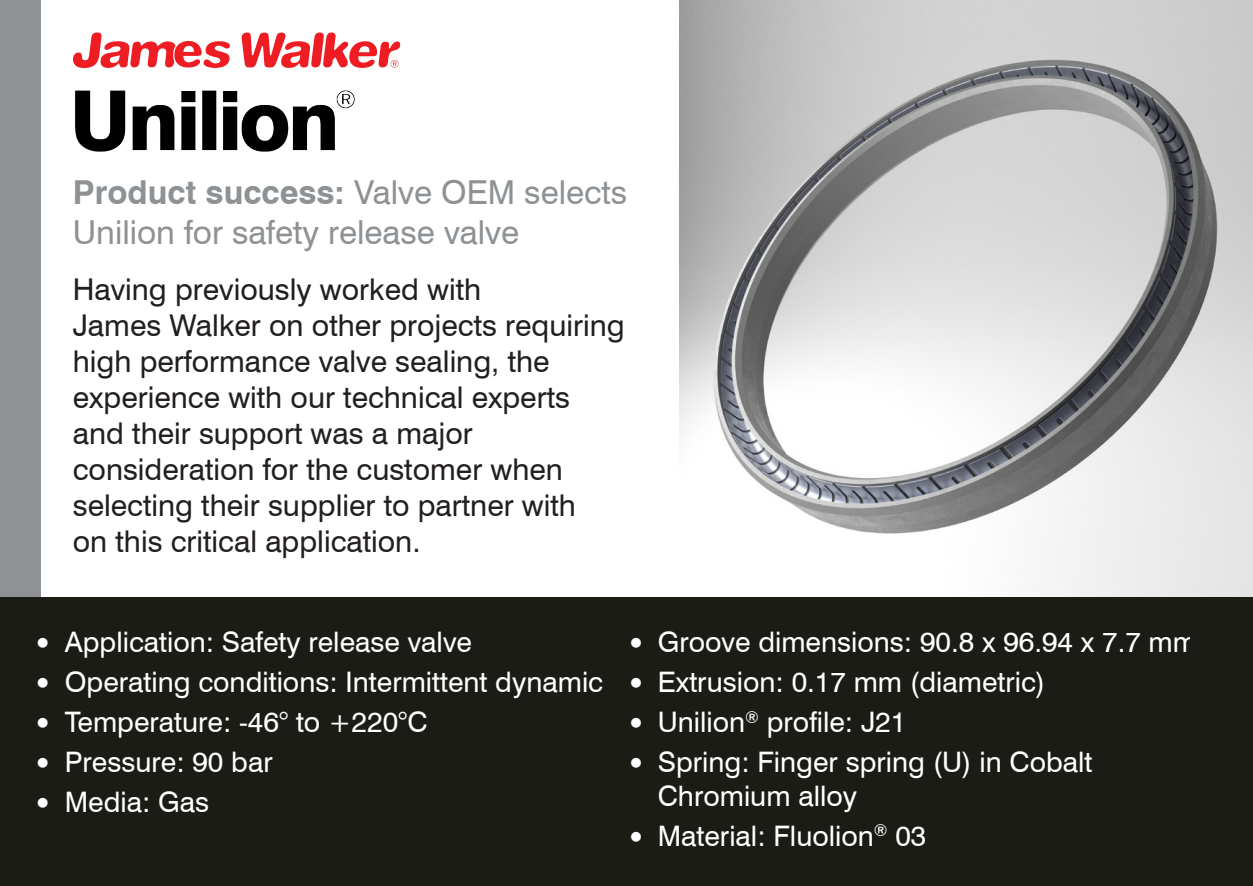
<style>
.page{position:relative;width:1253px;height:886px;background:#fff}
.page>*{position:absolute;margin:0;border:0;box-sizing:border-box;transform-origin:0 0}
.t1{font:700 33px "Swiss 721 BT";color:#8e9295}
.t2{font:33px "Swiss 721 BT";color:#8e9295}
.t3{font:30px/36px "Swiss 721 BT";color:#231f20}
.t4{font:28.2px "Swiss 721 BT";color:#fff}
.s1{font-weight:400}
.s2{color:#1c1c16}
</style>
<div class="page">
<img style="left:678px;top:0;width:575px;height:598px">
<img style="left:75px;top:43px;width:326px;height:109px">
<div style="left:0;top:0;width:41px;height:598px;background:#8e9295"></div>
<svg style="left:73px;top:32px;width:327px;height:38px"></svg>
<div style="left:0;top:598px;width:1253px;height:288px;background:#1c1c17"></div>
<img style="left:1248px;top:13px;width:5px;height:293px">
<p class="t1" style="left:73px;top:173px;width:556px">Product success: <span class="s1">Valve OEM selects</span></p>
<p class="t2" style="left:73px;top:212px;width:448px">Unilion for safety release valve</p>
<p class="t3" style="left:73px;top:271px;width:553px">Having previously worked with<br>James Walker on other projects requiring high performance valve sealing, the</p>
<p class="t3" style="left:73px;top:379px;width:499px">experience with our technical experts</p>
<p class="t3" style="left:73px;top:415px;width:401px">and their support was a major</p>
<p class="t3" style="left:73px;top:451px;width:492px">consideration for the customer when</p>
<p class="t3" style="left:73px;top:487px;width:505px">selecting their supplier to partner with on this critical application.</p>
<p class="t4" style="left:37px;top:625px;width:437px">● Application: Safety release valve</p>
<p class="t4" style="left:37px;top:665px;width:568px">● Operating conditions: Intermittent dynamic</p>
<p class="t4" style="left:37px;top:705px;width:392px">● Temperature: -46° to +220°C</p>
<p class="t4" style="left:37px;top:744px;width:238px">● Pressure: 90 bar</p>
<p class="t4" style="left:37px;top:784px;width:174px">● Media: Gas</p>
<p class="t4" style="left:630px;top:625px;width:569px">● Groove dimensions: 90.8 x 96.94 x 7.7 mm</p>
<p class="t4" style="left:630px;top:665px;width:417px">● Extrusion: 0.17 mm (diametric)</p>
<p class="t4" style="left:630px;top:705px;width:278px">● Unilion<sup>®</sup> profile: J21</p>
<p class="t4" style="left:630px;top:744px;width:464px">● Spring: Finger spring (U) in Cobalt</p>
<p class="t4" style="left:630px;top:778px;width:229px"><span class="s2">●</span> Chromium alloy</p>
<p class="t4" style="left:630px;top:818px;width:298px">● Material: Fluolion<sup>®</sup> 03</p>
</div>
